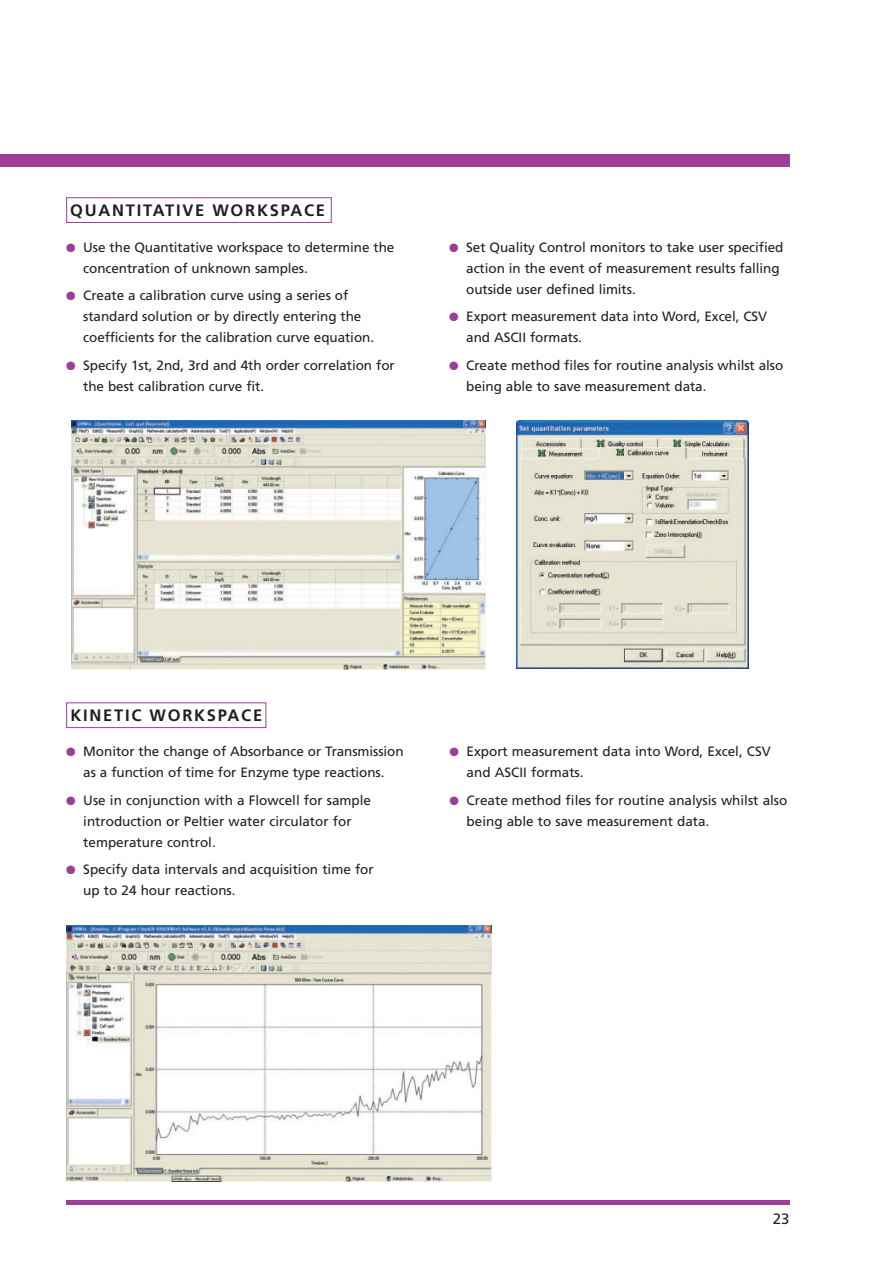
<style>
.page{position:relative;width:895px;height:1263px;background:#fff}
.page>*{position:absolute;margin:0;border:0;box-sizing:border-box;transform-origin:0 0}
.t1{font:700 16.5px "Frutiger";letter-spacing:.105em;color:#231f20}
.t2{font:15px "Frutiger";color:#231f20}
.t3{font:13.5px/21px "Frutiger";letter-spacing:-.005em;color:#231f20}
.s1{color:#9c3e97}
</style>
<div class="page">
<div style="left:0;top:154px;width:789px;height:13px;background:#9c3e97"></div>
<div style="left:66px;top:197px;width:265px;height:26px;border:1px solid #9c3e97"></div>
<div style="left:66px;top:702px;width:200px;height:26px;border:1px solid #9c3e97"></div>
<div style="left:66px;top:420px;width:424px;height:249px;background:linear-gradient(to bottom,#fff,#fff)"></div>
<img style="left:72px;top:420px;width:413px;height:249px">
<img style="left:517px;top:421px;width:231px;height:248px">
<hr style="left:66px;top:1200px;width:723px;height:4px;background:#9c3e97">
<img style="left:66px;top:926px;width:425px;height:256px">
<p class="t1" style="left:70px;top:203px;width:256px">QUANTITATIVE WORKSPACE</p>
<p class="t3" style="left:83px;top:238px;width:312px;text-indent:-17px"><span class="s1">●</span> Use the Quantitative workspace to determine the concentration of unknown samples.</p>
<p class="t3" style="left:83px;top:286px;width:292px;text-indent:-17px"><span class="s1">●</span> Create a calibration curve using a series of standard solution or by directly entering the coefficients for the calibration curve equation.</p>
<p class="t3" style="left:83px;top:355px;width:313px;text-indent:-17px"><span class="s1">●</span> Specify 1st, 2nd, 3rd and 4th order correlation for the best calibration curve fit.</p>
<p class="t3" style="left:466px;top:238px;width:318px;text-indent:-17px"><span class="s1">●</span> Set Quality Control monitors to take user specified action in the event of measurement results falling outside user defined limits.</p>
<p class="t3" style="left:466px;top:307px;width:302px;text-indent:-17px"><span class="s1">●</span> Export measurement data into Word, Excel, CSV and ASCII formats.</p>
<p class="t3" style="left:466px;top:355px;width:318px;text-indent:-17px"><span class="s1">●</span> Create method files for routine analysis whilst also being able to save measurement data.</p>
<p class="t1" style="left:70px;top:708px;width:193px">KINETIC WORKSPACE</p>
<p class="t3" style="left:66px;top:742px;width:339px;text-align:center"><span class="s1">●</span> Monitor the change of Absorbance or Transmission as a function of time for Enzyme type reactions.</p>
<p class="t3" style="left:83px;top:790px;width:289px;text-indent:-17px"><span class="s1">●</span> Use in conjunction with a Flowcell for sample introduction or Peltier water circulator for temperature control.</p>
<p class="t3" style="left:83px;top:860px;width:292px;text-indent:-17px"><span class="s1">●</span> Specify data intervals and acquisition time for up to 24 hour reactions.</p>
<p class="t3" style="left:466px;top:742px;width:306px;text-indent:-17px"><span class="s1">●</span> Export measurement data into Word, Excel, CSV and ASCII formats.</p>
<p class="t3" style="left:466px;top:790px;width:322px;text-indent:-17px"><span class="s1">●</span> Create method files for routine analysis whilst also being able to save measurement data.</p>
<p class="t2" style="left:772px;top:1213px;width:18px">23</p>
</div>
